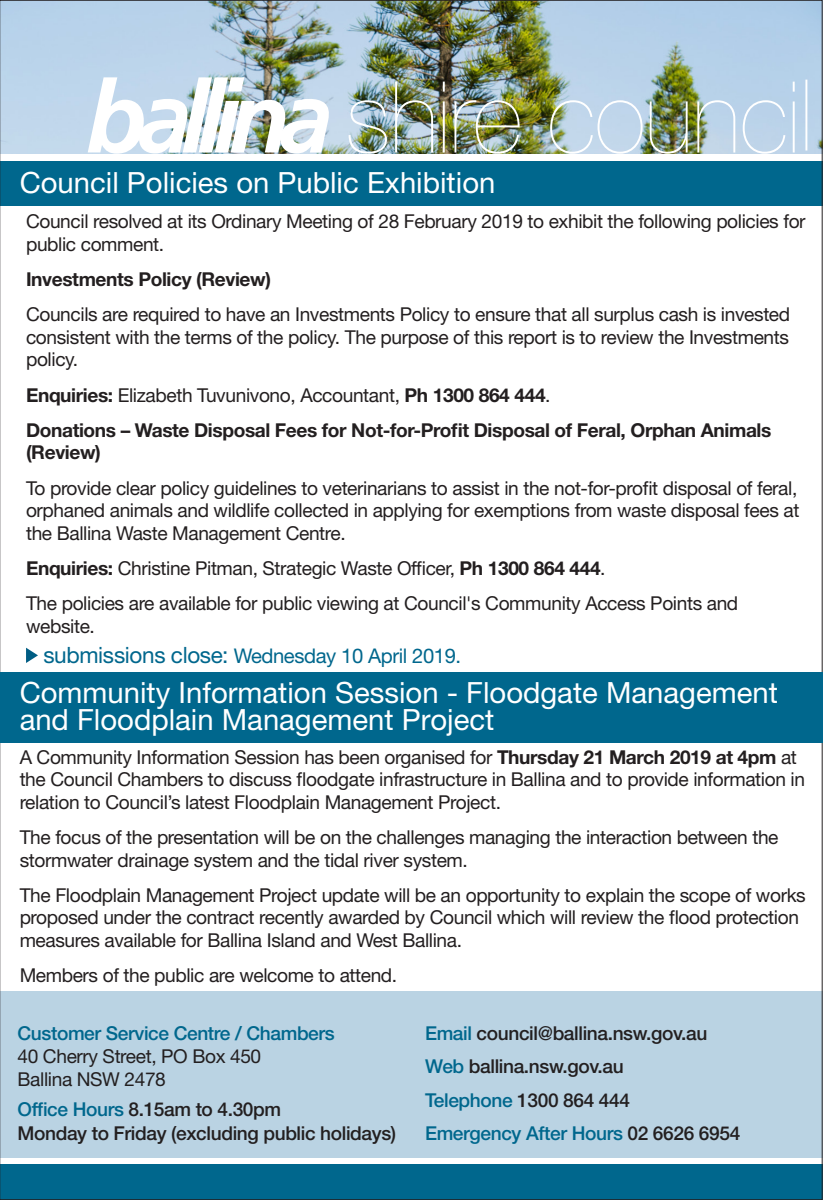
<style>
.page{position:relative;width:823px;height:1200px;background:#fff}
.page>*{position:absolute;margin:0;border:0;box-sizing:border-box;transform-origin:0 0}
.notice_title{font:29.25px/27px "Helvetica Neue LT Pro";color:#fff}
.notice_title-2{font:29.25px "Helvetica Neue LT Std";color:#fff}
.applications_close{font:20.25px "Helvetica Neue LT Std";letter-spacing:-.02em;color:#00678d}
.t1{font:19.12px/22.5px "Helvetica Neue LT Std";letter-spacing:-.02em;color:#231f20}
.t2{font:500 19.12px/24.1px "Helvetica Neue LT Std";letter-spacing:-.02em;color:#231f20}
.t3{font:700 19.12px/22.5px "Helvetica Neue LT Std";letter-spacing:-.02em;color:#231f20}
.t4{font:500 19.12px "Helvetica Neue LT Std";letter-spacing:-.02em;color:#00678d}
.s1{font-weight:700}
.s2{font-size:22.5px}
.s3{color:#00678d}
.s4{color:#231f20}
</style>
<div class="page">
<img style="left:2px;top:2px;width:818px;height:151px">
<img style="left:88px;top:77px;width:242px;height:77px">
<img style="left:349px;top:100px;width:38px;height:54px">
<img style="left:395px;top:82px;width:38px;height:70px">
<svg style="left:443px;top:82px;width:2px;height:10px"></svg>
<hr style="left:443px;top:101px;width:2px;height:51px;background:#fff">
<img style="left:454px;top:100px;width:66px;height:54px">
<svg style="left:550px;top:100px;width:92px;height:54px"></svg>
<img style="left:650px;top:101px;width:37px;height:53px">
<svg style="left:697px;top:100px;width:38px;height:52px"></svg>
<svg style="left:743px;top:100px;width:42px;height:54px"></svg>
<hr style="left:793px;top:101px;width:1px;height:51px;background:#fff">
<svg style="left:805px;top:80px;width:2px;height:70px"></svg>
<div style="left:0;top:161px;width:823px;height:45px;background:#00678d"></div>
<div style="left:0;top:991px;width:823px;height:166px;background:#bad3e3"></div>
<div style="left:0;top:1164px;width:822px;height:35px;background:#00678d"></div>
<svg style="left:26px;top:647px;width:12px;height:16px"></svg>
<div style="left:0;top:671px;width:823px;height:71px;background:#00678d"></div>
<p class="notice_title-2" style="left:20px;top:165px;width:477px">Council Policies on Public Exhibition</p>
<p class="t1" style="left:26px;top:210px;width:781px">Council resolved at its Ordinary Meeting of 28 February 2019 to exhibit the following policies for public comment.</p>
<p class="t3" style="left:26px;top:267px;width:246px">Investments Policy (Review)</p>
<p class="t1" style="left:26px;top:303px;width:765px;text-align:justify">Councils are required to have an Investments Policy to ensure that all surplus cash is invested consistent with the terms of the policy. The purpose of this report is to review the Investments policy.</p>
<p class="t1" style="left:26px;top:383px;width:526px"><span class="s1">Enquiries:</span> Elizabeth Tuvunivono, Accountant, <span class="s1">Ph 1300 864 444</span>.</p>
<p class="t3" style="left:26px;top:418px;width:747px">Donations – Waste Disposal Fees for Not-for-Profit Disposal of Feral, Orphan Animals (Review)</p>
<p class="t1" style="left:26px;top:476px;width:775px;text-align:justify">To provide clear policy guidelines to veterinarians to assist in the not-for-profit disposal of feral, orphaned animals and wildlife collected in applying for exemptions from waste disposal fees at the Ballina Waste Management Centre.</p>
<p class="t1" style="left:26px;top:556px;width:581px"><span class="s1">Enquiries:</span> Christine Pitman, Strategic Waste Officer, <span class="s1">Ph 1300 864 444</span>.</p>
<p class="t1" style="left:26px;top:592px;width:714px">The policies are available for public viewing at Council's Community Access Points and website.</p>
<p class="applications_close" style="left:43px;top:643px;width:419px"><span class="s2">submissions close:</span> Wednesday 10 April 2019.</p>
<p class="notice_title" style="left:20px;top:678px;width:760px">Community Information Session - Floodgate Management and Floodplain Management Project</p>
<p class="t1" style="left:20px;top:745px;width:787px">A Community Information Session has been organised for <span class="s1">Thursday 21 March 2019 at 4pm</span> at the Council Chambers to discuss floodgate infrastructure in Ballina and to provide information in relation to Council’s latest Floodplain Management Project.</p>
<p class="t1" style="left:20px;top:825px;width:760px">The focus of the presentation will be on the challenges managing the interaction between the stormwater drainage system and the tidal river system.</p>
<p class="t1" style="left:20px;top:883px;width:787px">The Floodplain Management Project update will be an opportunity to explain the scope of works proposed under the contract recently awarded by Council which will review the flood protection measures available for Ballina Island and West Ballina.</p>
<p class="t1" style="left:20px;top:963px;width:379px">Members of the public are welcome to attend.</p>
<p class="t4" style="left:18px;top:1021px;width:319px">Customer Service Centre / Chambers</p>
<p class="t1" style="left:18px;top:1044px;width:245px">40 Cherry Street, PO Box 450</p>
<p class="t1" style="left:18px;top:1066px;width:150px">Ballina NSW 2478</p>
<p class="t2" style="left:18px;top:1096px;width:380px"><span class="s3">Office Hours</span> 8.15am to 4.30pm<br>Monday to Friday (excluding public holidays)</p>
<p class="t2" style="left:425px;top:1020px;width:284px"><span class="s3">Email</span> council@ballina.nsw.gov.au</p>
<p class="t2" style="left:425px;top:1053px;width:200px"><span class="s3">Web</span> ballina.nsw.gov.au</p>
<p class="t2" style="left:425px;top:1087px;width:206px"><span class="s3">Telephone</span> 1300 864 444</p>
<p class="t4" style="left:425px;top:1121px;width:317px">Emergency After Hours <span class="s4">02 6626 6954</span></p>
</div>
